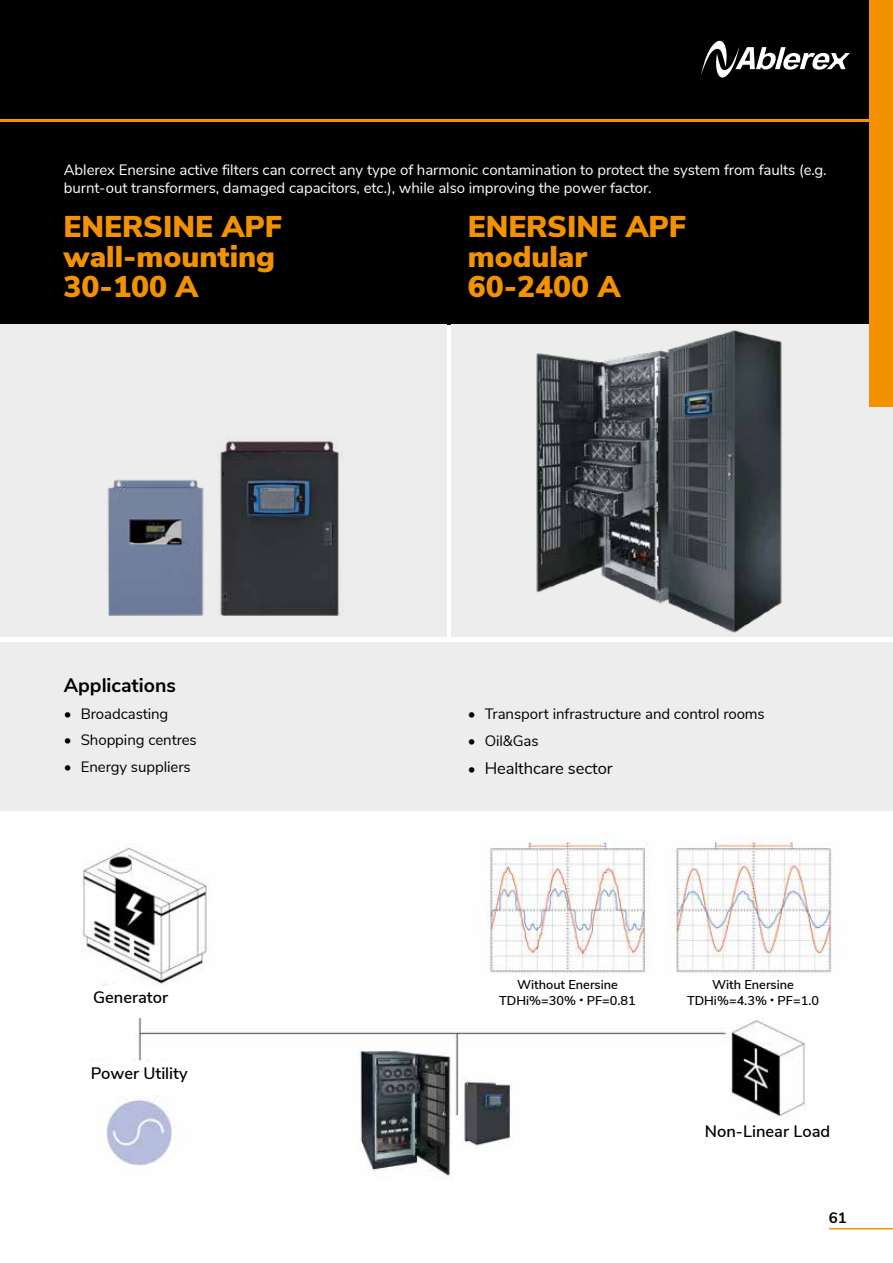
<style>
.page{position:relative;width:893px;height:1263px;background:#fff}
.page>*{position:absolute;margin:0;border:0;box-sizing:border-box;transform-origin:0 0}
.t1{font:900 30px/30px "Nunito Sans";color:#f39200}
.t2{font:700 19.5px "Nunito Sans";color:#000}
.t3{font:600 16.5px "Nunito Sans";color:#000}
.t4{font:16.5px "Nunito";letter-spacing:-.005em;color:#000}
.t5{font:15px/18px "Nunito Sans";letter-spacing:-.005em;color:#fff}
.t6{font:15px "Nunito Sans";letter-spacing:-.005em;color:#000}
.t7{font:700 15px "Nunito Sans";color:#000}
.t8{font:600 12.75px/15.3px "Nunito Sans";color:#000;text-align:center}
.s1{font-family:"Nunito Sans";font-size:15px}
</style>
<div class="page">
<div style="left:0;top:122px;width:893px;height:202px;background:#000"></div>
<div style="left:0;top:642px;width:893px;height:169px;background:#ededed"></div>
<div style="left:0;top:324px;width:446px;height:313px;background:#ededed"></div>
<div style="left:452px;top:324px;width:441px;height:313px;background:#ededed"></div>
<img style="left:81px;top:842px;width:751px;height:335px">
<div style="left:77px;top:986px;width:107px;height:32px;background:#fff"></div>
<div style="left:705px;top:1121px;width:125px;height:38px;background:#fff"></div>
<div style="left:491px;top:976px;width:153px;height:39px;background:#fff"></div>
<div style="left:676px;top:976px;width:154px;height:42px;background:#fff"></div>
<div style="left:76px;top:1062px;width:126px;height:33px;background:#fff"></div>
<img style="left:218px;top:441px;width:126px;height:175px">
<img style="left:107px;top:479px;width:97px;height:137px">
<img style="left:536px;top:330px;width:246px;height:303px">
<div style="left:0;top:0;width:893px;height:119px;background:#000"></div>
<hr style="left:0;top:119px;width:893px;height:3px;background:#f39200">
<svg style="left:701px;top:40px;width:149px;height:38px"></svg>
<div style="left:869px;top:0;width:24px;height:407px;background:#f39200"></div>
<hr style="left:829px;top:1228px;width:64px;height:1px;background:#f39200">
<p class="t5" style="left:64px;top:159px;width:764px">Ablerex Enersine active filters can correct any type of harmonic contamination to protect the system from faults (e.g. burnt-out transformers, damaged capacitors, etc.), while also improving the power factor.</p>
<h1 class="t1" style="left:64px;top:211px;width:220px">ENERSINE APF wall-mounting<br>30-100 A</h1>
<h2 class="t2" style="left:64px;top:671px;width:114px">Applications</h2>
<p class="t6" style="left:64px;top:702px;width:106px">• Broadcasting</p>
<p class="t6" style="left:64px;top:729px;width:135px">• Shopping centres</p>
<p class="t6" style="left:64px;top:755px;width:128px">• Energy suppliers</p>
<p class="t3" style="left:93px;top:985px;width:76px">Generator</p>
<p class="t3" style="left:91px;top:1061px;width:99px">Power Utility</p>
<h1 class="t1" style="left:468px;top:211px;width:220px">ENERSINE APF modular<br>60-2400 A</h1>
<p class="t6" style="left:468px;top:703px;width:299px">• Transport infrastructure and control rooms</p>
<p class="t6" style="left:468px;top:729px;width:72px">• Oil&amp;Gas</p>
<p class="t4" style="left:468px;top:756px;width:146px"><span class="s1">•</span> Healthcare sector</p>
<p class="t8" style="left:499px;top:976px;width:138px">Without Enersine<br>TDHi%=30% <sup>•</sup> PF=0.81</p>
<p class="t8" style="left:687px;top:976px;width:134px">With Enersine<br>TDHi%=4.3% <sup>•</sup> PF=1.0</p>
<p class="t3" style="left:705px;top:1119px;width:127px">Non-Linear Load</p>
<p class="t7" style="left:829px;top:1206px;width:19px">61</p>
</div>
